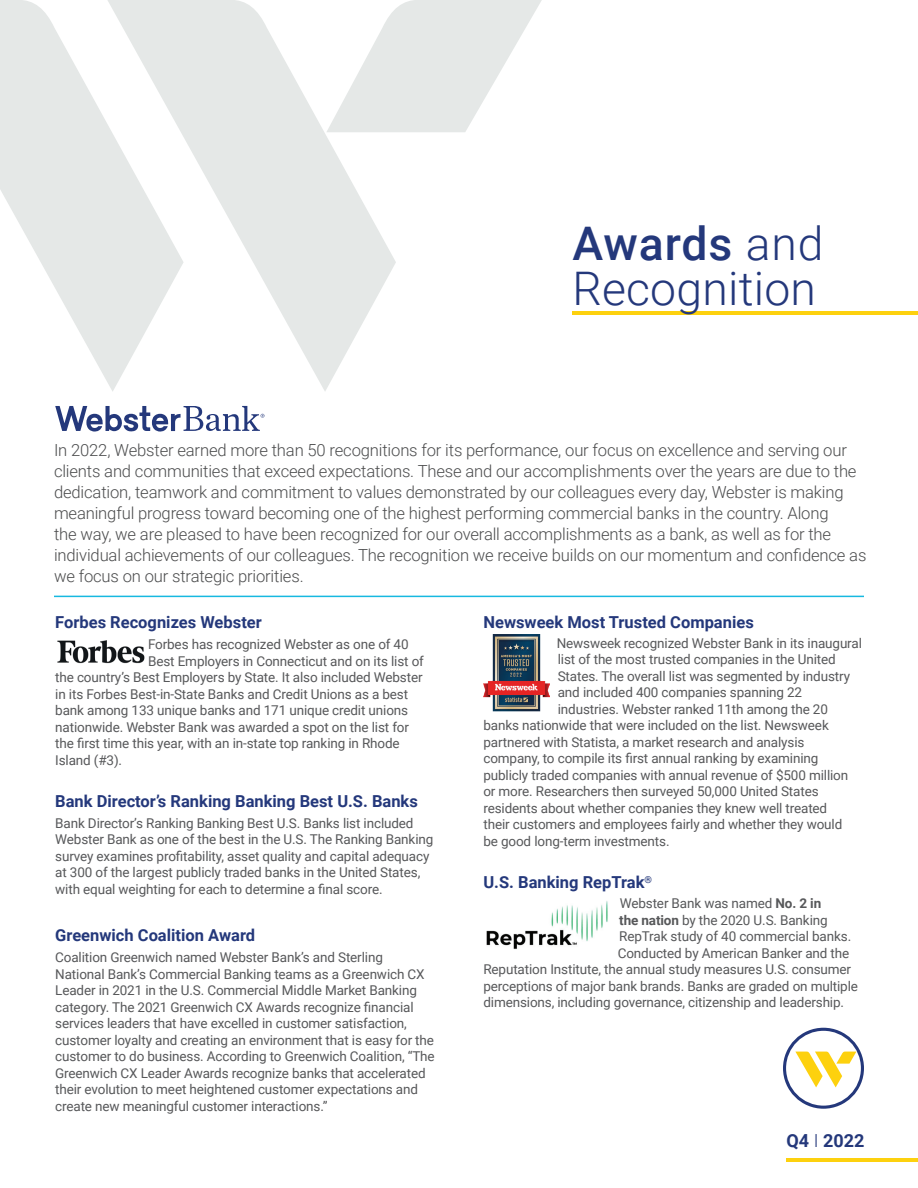
<style>
.page{position:relative;width:918px;height:1188px;background:#fff}
.page>*{position:absolute;margin:0;border:0;box-sizing:border-box;transform-origin:0 0}
.t1{font:300 46.35px/45px "Roboto";letter-spacing:.005em;color:#24387b}
.t2{font:700 18px "Roboto";color:#24387b}
.t3{font:300 16.65px/21px "Roboto";letter-spacing:-.01em;color:#4b4c4d}
.t4{font:700 16.5px "Roboto";color:#24387b}
.t5{font:13.5px/16.5px "Roboto";letter-spacing:-.01em;color:#57585a}
.s1{font-weight:500}
.s2{font-weight:700}
.s3{font-weight:300}
</style>
<div class="page">
<img style="left:57px;top:640px;width:88px;height:24px">
<img style="left:486px;top:901px;width:122px;height:48px">
<img style="left:483px;top:634px;width:66px;height:78px">
<svg style="left:184px;top:0;width:212px;height:391px;fill:#e5e8e7"></svg>
<svg style="left:0;top:0;width:184px;height:391px;fill:#e5e8e7"></svg>
<svg style="left:326px;top:0;width:216px;height:132px"></svg>
<hr style="left:54px;top:596px;width:810px;height:1px;background:#17b9e0">
<hr style="left:572px;top:311px;width:346px;height:3px;background:#fdd10e">
<svg style="left:55px;top:406px;width:209px;height:26px"></svg>
<hr style="left:787px;top:1158px;width:131px;height:4px;background:#fdd10e">
<svg style="left:783px;top:1028px;width:81px;height:81px"></svg>
<h1 class="t1" style="left:572px;top:219px;width:253px"><span class="s1">Awards</span> and<br>Recognition</h1>
<p class="t3" style="left:54px;top:439px;width:814px">In 2022, Webster earned more than 50 recognitions for its performance, our focus on excellence and serving our clients and communities that exceed expectations. These and our accomplishments over the years are due to the dedication, teamwork and commitment to values demonstrated by our colleagues every day, Webster is making meaningful progress toward becoming one of the highest performing commercial banks in the country. Along<br>the way, we are pleased to have been recognized for our overall accomplishments as a bank, as well as for the individual achievements of our colleagues. The recognition we receive builds on our momentum and confidence as we focus on our strategic priorities.</p>
<p class="t4" style="left:55px;top:611px;width:208px">Forbes Recognizes Webster</p>
<p class="t5" style="left:148px;top:636px;width:262px">Forbes has recognized Webster as one of 40</p>
<p class="t5" style="left:148px;top:652px;width:277px">Best Employers in Connecticut and on its list of</p>
<p class="t5" style="left:55px;top:669px;width:369px">the country’s Best Employers by State. It also included Webster</p>
<p class="t5" style="left:55px;top:685px;width:354px">in its Forbes Best-in-State Banks and Credit Unions as a best</p>
<p class="t5" style="left:55px;top:702px;width:354px">bank among 133 unique banks and 171 unique credit unions</p>
<p class="t5" style="left:55px;top:718px;width:355px">nationwide. Webster Bank was awarded a spot on the list for</p>
<p class="t5" style="left:55px;top:734px;width:346px">the first time this year, with an in-state top ranking in Rhode</p>
<p class="t5" style="left:55px;top:751px;width:68px">Island (#3).</p>
<p class="t4" style="left:55px;top:789px;width:364px">Bank Director’s Ranking Banking Best U.S. Banks</p>
<p class="t5" style="left:55px;top:814px;width:380px">Bank Director’s Ranking Banking Best U.S. Banks list included Webster Bank as one of the best in the U.S. The Ranking Banking survey examines profitability, asset quality and capital adequacy at 300 of the largest publicly traded banks in the United States, with equal weighting for each to determine a final score.</p>
<p class="t4" style="left:55px;top:924px;width:201px">Greenwich Coalition Award</p>
<p class="t5" style="left:55px;top:949px;width:381px">Coalition Greenwich named Webster Bank’s and Sterling National Bank’s Commercial Banking teams as a Greenwich CX Leader in 2021 in the U.S. Commercial Middle Market Banking category. The 2021 Greenwich CX Awards recognize financial services leaders that have excelled in customer satisfaction, customer loyalty and creating an environment that is easy for the customer to do business. According to Greenwich Coalition, “The Greenwich CX Leader Awards recognize banks that accelerated their evolution to meet heightened customer expectations and create new meaningful customer interactions.”</p>
<p class="t4" style="left:483px;top:611px;width:272px">Newsweek Most Trusted Companies</p>
<p class="t5" style="left:557px;top:634px;width:307px">Newsweek recognized Webster Bank in its inaugural</p>
<p class="t5" style="left:558px;top:651px;width:279px">list of the most trusted companies in the United</p>
<p class="t5" style="left:558px;top:667px;width:294px">States. The overall list was segmented by industry</p>
<p class="t5" style="left:558px;top:684px;width:246px">and included 400 companies spanning 22</p>
<p class="t5" style="left:558px;top:700px;width:272px">industries. Webster ranked 11th among the 20</p>
<p class="t5" style="left:483px;top:717px;width:347px">banks nationwide that were included on the list. Newsweek</p>
<p class="t5" style="left:483px;top:733px;width:323px">partnered with Statista, a market research and analysis</p>
<p class="t5" style="left:483px;top:750px;width:337px">company, to compile its first annual ranking by examining</p>
<p class="t5" style="left:483px;top:766px;width:366px">publicly traded companies with annual revenue of $500 million</p>
<p class="t5" style="left:483px;top:783px;width:337px">or more. Researchers then surveyed 50,000 United States</p>
<p class="t5" style="left:483px;top:799px;width:345px">residents about whether companies they knew well treated</p>
<p class="t5" style="left:483px;top:816px;width:360px">their customers and employees fairly and whether they would</p>
<p class="t5" style="left:483px;top:832px;width:188px">be good long-term investments.</p>
<p class="t4" style="left:483px;top:871px;width:170px">U.S. Banking RepTrak<sup>®</sup></p>
<p class="t5" style="left:620px;top:895px;width:203px">Webster Bank was named <span class="s2">No. 2 in</span></p>
<p class="t5" style="left:619px;top:911px;width:210px"><span class="s2">the nation</span> by the 2020 U.S. Banking</p>
<p class="t5" style="left:619px;top:928px;width:234px">RepTrak study of 40 commercial banks.</p>
<p class="t5" style="left:618px;top:944px;width:233px">Conducted by American Banker and the</p>
<p class="t5" style="left:483px;top:961px;width:369px">Reputation Institute, the annual study measures U.S. consumer</p>
<p class="t5" style="left:483px;top:977px;width:376px">perceptions of major bank brands. Banks are graded on multiple</p>
<p class="t5" style="left:483px;top:994px;width:362px">dimensions, including governance, citizenship and leadership.</p>
<h2 class="t2" style="left:787px;top:1128px;width:79px">Q4 <span class="s3">I</span> 2022</h2>
</div>
